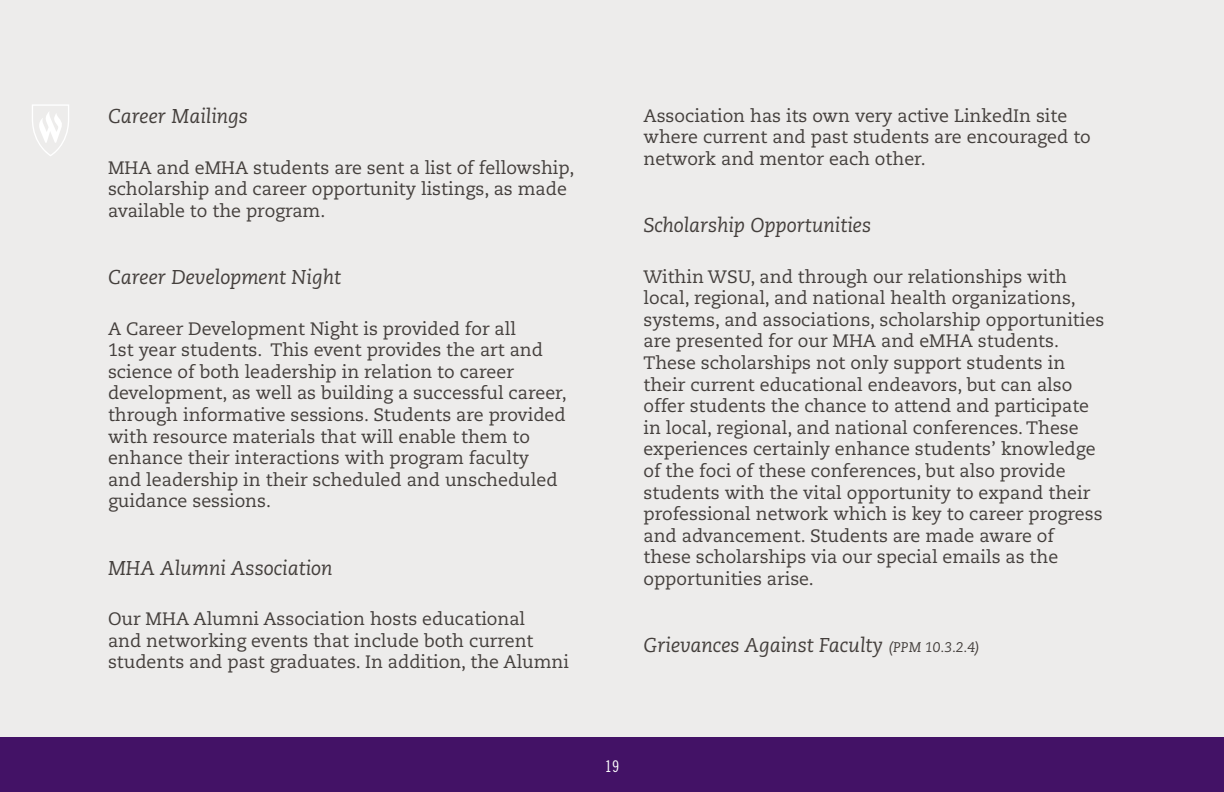
<style>
.page{position:relative;width:1224px;height:792px;background:#edeceb}
.page>*{position:absolute;margin:0;border:0;box-sizing:border-box;transform-origin:0 0}
.Paragraph_Style_1{font:italic 20px "Caecilia LT Std";color:#443f3c}
.Paragraph_Style_1-2{font:18px/21.6px "Caecilia LT Std";color:#443f3c}
.t1{font:16px "Trade Gothic LT Std Cn 18";color:#fff}
.s1{font-size:14px}
</style>
<div class="page">
<svg style="left:32px;top:104px;width:37px;height:52px"></svg>
<div style="left:0;top:737px;width:1224px;height:55px;background:#431266"></div>
<p class="Paragraph_Style_1" style="left:108px;top:105px;width:142px">Career Mailings</p>
<p class="Paragraph_Style_1-2" style="left:108px;top:157px;width:468px">MHA and eMHA students are sent a list of fellowship, scholarship and career opportunity listings, as made available to the program.</p>
<p class="Paragraph_Style_1" style="left:108px;top:266px;width:235px">Career Development Night</p>
<p class="Paragraph_Style_1-2" style="left:108px;top:318px;width:460px">A Career Development Night is provided for all<br>1st year students. This event provides the art and science of both leadership in relation to career development, as well as building a successful career, through informative sessions. Students are provided with resource materials that will enable them to enhance their interactions with program faculty and leadership in their scheduled and unscheduled guidance sessions.</p>
<p class="Paragraph_Style_1" style="left:108px;top:556px;width:226px">MHA Alumni Association</p>
<p class="Paragraph_Style_1-2" style="left:108px;top:608px;width:463px">Our MHA Alumni Association hosts educational<br>and networking events that include both current students and past graduates. In addition, the Alumni</p>
<p class="Paragraph_Style_1-2" style="left:644px;top:105px;width:449px">Association has its own very active LinkedIn site where current and past students are encouraged to network and mentor each other.</p>
<p class="Paragraph_Style_1" style="left:644px;top:214px;width:229px">Scholarship Opportunities</p>
<p class="Paragraph_Style_1-2" style="left:644px;top:266px;width:462px">Within WSU, and through our relationships with local, regional, and national health organizations, systems, and associations, scholarship opportunities are presented for our MHA and eMHA students.<br>These scholarships not only support students in their current educational endeavors, but can also offer students the chance to attend and participate in local, regional, and national conferences. These experiences certainly enhance students’ knowledge of the foci of these conferences, but also provide students with the vital opportunity to expand their professional network which is key to career progress and advancement. Students are made aware of these scholarships via our special emails as the opportunities arise.</p>
<p class="Paragraph_Style_1" style="left:644px;top:634px;width:338px">Grievances Against Faculty <span class="s1">(PPM 10.3.2.4)</span></p>
<p class="t1" style="left:605px;top:757px;width:16px">19</p>
</div>
